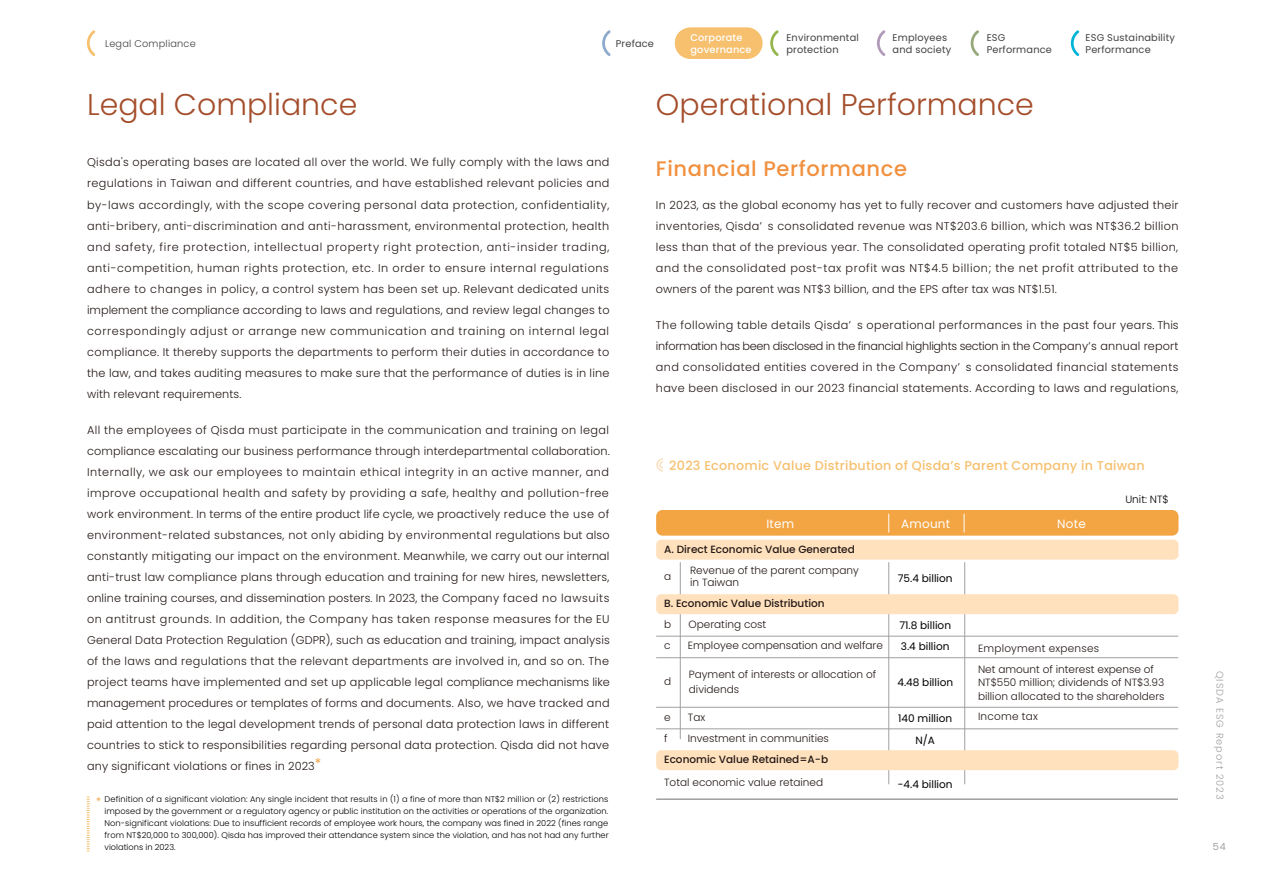
<style>
.page{position:relative;width:1263px;height:893px;background:#fff}
.page>*{position:absolute;margin:0;border:0;box-sizing:border-box;transform-origin:0 0}
.t1{font:300 30px "Poppins";color:#a44d2b}
.t2{font:500 21px "Poppins";letter-spacing:.03em;color:#f1913f}
.t3{font:500 12.75px "Poppins";letter-spacing:.02em;color:#f6c06f}
.t4{font:12px "Poppins";letter-spacing:.02em;color:#fff}
.t5{font:300 11.25px/21px "Poppins";letter-spacing:.01em;color:#231815;text-align:justify}
.t6{font:300 10.5px/13.5px "Poppins";color:#231815}
.t7{font:500 10.5px "Poppins";color:#231815}
.t8{font:10.5px/21px "Poppins";color:#000}
.t9{font:300 10.5px "Poppins";letter-spacing:.02em;color:#231815}
.t10{font:300 10.5px "Poppins";color:#000}
.t11{font:10.5px "Poppins";color:#f3a443}
.t12{font:9.75px/12px "Poppins";letter-spacing:.02em;color:#414042}
.t13{font:500 9.75px/12px "Poppins";letter-spacing:.02em;color:#fff}
.t14{font:300 9.75px "Poppins";letter-spacing:.1em;color:#9fa0a0}
.t15{font:300 9.75px "Poppins";letter-spacing:.02em;color:#414042}
.t16{font:300 9.75px "Poppins";color:#898989}
.t17{font:300 8.25px/12px "Poppins";letter-spacing:.01em;color:#000;text-align:justify}
.s1{font-weight:400;font-size:13.5px;color:#f3a443}
</style>
<div class="page">
<svg style="left:656px;top:458px;width:7px;height:13px"></svg>
<svg style="left:87px;top:797px;width:2px;height:55px"></svg>
<hr style="left:680px;top:562px;width:1px;height:177px;background:#9fa0a0">
<hr style="left:888px;top:562px;width:1px;height:222px;background:#9fa0a0">
<hr style="left:964px;top:562px;width:1px;height:222px;background:#9fa0a0">
<div style="left:656px;top:510px;width:522px;height:26px;background:#f3a443;border-radius:6px"></div>
<div style="left:656px;top:594px;width:522px;height:20px;background:#ffe1be;border-radius:5px"></div>
<div style="left:656px;top:750px;width:522px;height:20px;background:#ffe1be;border-radius:5px"></div>
<div style="left:656px;top:540px;width:522px;height:20px;background:#ffe1be;border-radius:5px"></div>
<hr style="left:656px;top:798px;width:522px;height:2px;background:#9fa0a0">
<svg style="left:964px;top:514px;width:1px;height:18px"></svg>
<svg style="left:888px;top:514px;width:1px;height:18px"></svg>
<hr style="left:656px;top:636px;width:522px;height:1px;background:#9fa0a0">
<hr style="left:656px;top:657px;width:522px;height:1px;background:#9fa0a0">
<hr style="left:656px;top:707px;width:522px;height:1px;background:#9fa0a0">
<hr style="left:656px;top:728px;width:522px;height:1px;background:#9fa0a0">
<svg style="left:87px;top:30px;width:8px;height:26px"></svg>
<div style="left:675px;top:27px;width:88px;height:32px;background:#f6c06f;border-radius:16px"></div>
<svg style="left:602px;top:30px;width:9px;height:26px"></svg>
<svg style="left:675px;top:30px;width:7px;height:26px"></svg>
<svg style="left:770px;top:30px;width:9px;height:26px"></svg>
<svg style="left:877px;top:30px;width:8px;height:26px"></svg>
<svg style="left:971px;top:30px;width:8px;height:26px"></svg>
<svg style="left:1071px;top:30px;width:8px;height:26px"></svg>
<p class="t15" style="left:105px;top:38px;width:92px">Legal Compliance</p>
<p class="t12" style="left:616px;top:37px;width:40px">Preface</p>
<p class="t13" style="left:690px;top:31px;width:63px">Corporate governance</p>
<p class="t12" style="left:786px;top:31px;width:74px">Environmental protection</p>
<p class="t12" style="left:987px;top:31px;width:67px">ESG<br>Performance</p>
<p class="t12" style="left:1085px;top:31px;width:91px">ESG Sustainability<br>Performance</p>
<p class="t12" style="left:892px;top:31px;width:60px">Employees and society</p>
<h1 class="t1" style="left:87px;top:87px;width:272px">Legal Compliance</h1>
<p class="t5" style="left:87px;top:152px;width:524px">Qisda's operating bases are located all over the world. We fully comply with the laws and regulations in Taiwan and different countries, and have established relevant policies and by-laws accordingly, with the scope covering personal data protection, confidentiality, anti-bribery, anti-discrimination and anti-harassment, environmental protection, health and safety, fire protection, intellectual property right protection, anti-insider trading, anti-competition, human rights protection, etc. In order to ensure internal regulations adhere to changes in policy, a control system has been set up. Relevant dedicated units implement the compliance according to laws and regulations, and review legal changes to correspondingly adjust or arrange new communication and training on internal legal compliance. It thereby supports the departments to perform their duties in accordance to the law, and takes auditing measures to make sure that the performance of duties is in line with relevant requirements.</p>
<p class="t5" style="left:87px;top:419px;width:524px">All the employees of Qisda must participate in the communication and training on legal compliance escalating our business performance through interdepartmental collaboration.<br>Internally, we ask our employees to maintain ethical integrity in an active manner, and improve occupational health and safety by providing a safe, healthy and pollution-free work environment. In terms of the entire product life cycle, we proactively reduce the use of environment-related substances, not only abiding by environmental regulations but also constantly mitigating our impact on the environment. Meanwhile, we carry out our internal anti-trust law compliance plans through education and training for new hires, newsletters, online training courses, and dissemination posters. In 2023, the Company faced no lawsuits on antitrust grounds. In addition, the Company has taken response measures for the EU General Data Protection Regulation (GDPR), such as education and training, impact analysis of the laws and regulations that the relevant departments are involved in, and so on. The project teams have implemented and set up applicable legal compliance mechanisms like management procedures or templates of forms and documents. Also, we have tracked and paid attention to the legal development trends of personal data protection laws in different countries to stick to responsibilities regarding personal data protection. Qisda did not have any significant violations or fines in 2023<span class="s1">*</span></p>
<p class="t17" style="left:105px;top:793px;width:506px">Definition of a significant violation: Any single incident that results in (1) a fine of more than NT$2 million or (2) restrictions imposed by the government or a regulatory agency or public institution on the activities or operations of the organization.<br>Non-significant violations: Due to insufficient records of employee work hours, the company was fined in 2022 (fines range from NT$20,000 to 300,000). Qisda has improved their attendance system since the violation, and has not had any further violations in 2023.</p>
<p class="t11" style="left:96px;top:795px;width:7px">*</p>
<h1 class="t1" style="left:656px;top:87px;width:380px">Operational Performance</h1>
<h2 class="t2" style="left:656px;top:156px;width:253px">Financial Performance</h2>
<p class="t5" style="left:656px;top:194px;width:524px">In 2023, as the global economy has yet to fully recover and customers have adjusted their inventories, Qisda’ s consolidated revenue was NT$203.6 billion, which was NT$36.2 billion less than that of the previous year. The consolidated operating profit totaled NT$5 billion, and the consolidated post-tax profit was NT$4.5 billion; the net profit attributed to the owners of the parent was NT$3 billion, and the EPS after tax was NT$1.51.</p>
<p class="t5" style="left:656px;top:314px;width:524px">The following table details Qisda’ s operational performances in the past four years. This information has been disclosed in the financial highlights section in the Company’s annual report and consolidated entities covered in the Company’ s consolidated financial statements have been disclosed in our 2023 financial statements. According to laws and regulations,</p>
<p class="t3" style="left:669px;top:458px;width:477px">2023 Economic Value Distribution of Qisda’s Parent Company in Taiwan</p>
<p class="t4" style="left:766px;top:517px;width:29px">Item</p>
<p class="t4" style="left:901px;top:517px;width:51px">Amount</p>
<p class="t4" style="left:1057px;top:517px;width:30px">Note</p>
<p class="t10" style="left:1125px;top:494px;width:45px">Unit: NT$</p>
<p class="t7" style="left:664px;top:544px;width:192px">A. Direct Economic Value Generated</p>
<p class="t6" style="left:690px;top:565px;width:170px;line-height:12px">Revenue of the parent company in Taiwan</p>
<p class="t7" style="left:664px;top:598px;width:162px">B. Economic Value Distribution</p>
<p class="t6" style="left:664px;top:618px;width:9px">b</p>
<p class="t6" style="left:688px;top:618px;width:79px">Operating cost</p>
<p class="t6" style="left:664px;top:639px;width:8px">c</p>
<p class="t6" style="left:688px;top:639px;width:196px">Employee compensation and welfare</p>
<p class="t6" style="left:664px;top:675px;width:9px">d</p>
<p class="t6" style="left:664px;top:711px;width:8px">e</p>
<p class="t6" style="left:688px;top:711px;width:19px">Tax</p>
<p class="t6" style="left:664px;top:732px;width:5px">f</p>
<p class="t6" style="left:688px;top:732px;width:143px">Investment in communities</p>
<p class="t7" style="left:664px;top:754px;width:165px">Economic Value Retained=A-b</p>
<p class="t6" style="left:664px;top:776px;width:160px">Total economic value retained</p>
<p class="t6" style="left:664px;top:570px;width:9px">a</p>
<p class="t6" style="left:689px;top:667px;width:189px;line-height:15px">Payment of interests or allocation of dividends</p>
<p class="t8" style="left:898px;top:568px;width:56px">75.4 billion</p>
<p class="t8" style="left:899px;top:615px;width:53px">71.8 billion<br>3.4 billion</p>
<p class="t8" style="left:897px;top:671px;width:57px">4.48 billion</p>
<p class="t8" style="left:898px;top:707px;width:55px;line-height:22.5px;text-align:center">140 million<br>N/A</p>
<p class="t8" style="left:898px;top:773px;width:56px">-4.4 billion</p>
<p class="t9" style="left:978px;top:642px;width:123px">Employment expenses</p>
<p class="t6" style="left:978px;top:662px;width:188px">Net amount of interest expense of<br>NT$550 million; dividends of NT$3.93 billion allocated to the shareholders</p>
<p class="t9" style="left:978px;top:710px;width:61px">Income tax</p>
<p class="t14" style="left:1225px;top:671px;width:130px;rotate:90deg">QISDA ESG Report 2023</p>
<p class="t16" style="left:1213px;top:841px;width:14px">54</p>
</div>
